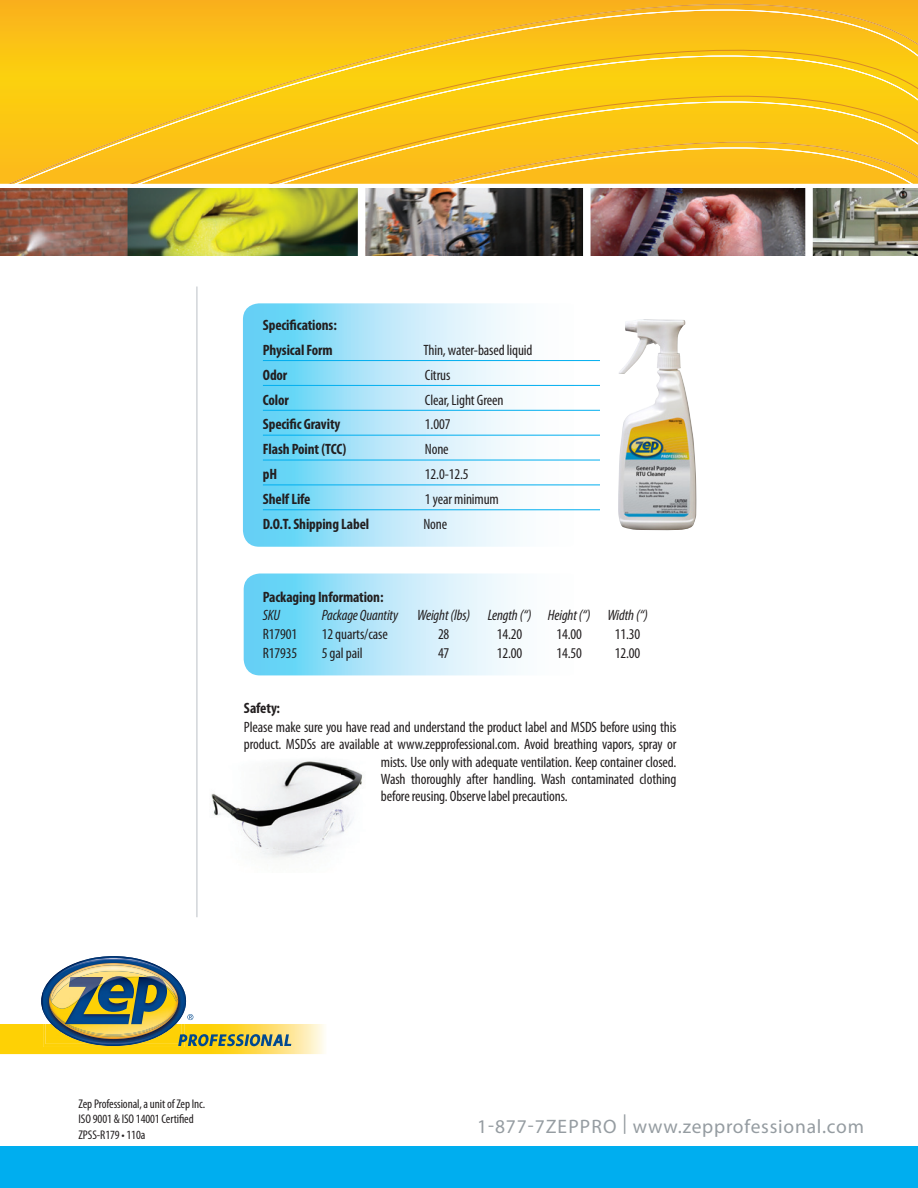
<style>
.page{position:relative;width:918px;height:1188px;background:#fff}
.page>*{position:absolute;margin:0;border:0;box-sizing:border-box;transform-origin:0 0}
.t1{font:19.5px "Myriad Pro";letter-spacing:.04em;color:#959ca1}
.Body-less_space{font:condensed 15px "Myriad Pro";letter-spacing:-.01em;color:#231f20}
.Body-less_space-2{font:700 condensed 15px "Myriad Pro";letter-spacing:-.01em;color:#231f20}
.Body-less_space-3{font:italic condensed 15px "Myriad Pro";letter-spacing:-.01em;color:#231f20}
.Body-less_space-4{font:condensed 12.6px "Myriad Pro";letter-spacing:-.01em;color:#231f20}
</style>
<div class="page">
<div style="left:0;top:0;width:918px;height:6px;background:#f9af1c"></div>
<svg style="left:0;top:6px;width:918px;height:47px;background:#fabc1c"></svg>
<div style="left:0;top:53px;width:918px;height:47px;background:#fbcd10"></div>
<svg style="left:0;top:100px;width:918px;height:41px;background:#fbc719"></svg>
<svg style="left:0;top:141px;width:918px;height:43px;background:#fbbf22"></svg>
<img style="left:0;top:189px;width:918px;height:66px">
<div style="left:358px;top:186px;width:7px;height:86px;background:#fff"></div>
<div style="left:805px;top:186px;width:8px;height:86px;background:#fff"></div>
<div style="left:583px;top:186px;width:8px;height:86px;background:#fff"></div>
<img style="left:88px;top:956px;width:51px;height:3px">
<img style="left:96px;top:958px;width:35px;height:1px">
<img style="left:88px;top:959px;width:51px;height:2px">
<img style="left:88px;top:961px;width:51px;height:2px">
<img style="left:139px;top:961px;width:13px;height:2px">
<img style="left:75px;top:961px;width:13px;height:2px">
<img style="left:71px;top:963px;width:85px;height:2px">
<img style="left:52px;top:965px;width:123px;height:12px">
<svg style="left:0;top:977px;width:324px;height:77px"></svg>
<div style="left:0;top:1146px;width:918px;height:42px;background:#00aeef"></div>
<hr style="left:197px;top:286px;width:1px;height:631px;background:#bcc1c6">
<svg style="left:243px;top:303px;width:339px;height:244px"></svg>
<hr style="left:263px;top:360px;width:337px;height:1px;background:#00aeef">
<hr style="left:263px;top:385px;width:337px;height:1px;background:#00aeef">
<hr style="left:263px;top:410px;width:337px;height:1px;background:#00aeef">
<hr style="left:263px;top:435px;width:337px;height:1px;background:#00aeef">
<hr style="left:263px;top:460px;width:337px;height:1px;background:#00aeef">
<hr style="left:263px;top:485px;width:337px;height:1px;background:#00aeef">
<hr style="left:263px;top:509px;width:337px;height:1px;background:#00aeef">
<svg style="left:244px;top:573px;width:339px;height:102px"></svg>
<img style="left:211px;top:760px;width:152px;height:98px">
<img style="left:618px;top:319px;width:79px;height:211px">
<p class="Body-less_space-2" style="left:263px;top:316px;width:75px">Specifications:</p>
<p class="Body-less_space-2" style="left:263px;top:340px;width:71px">Physical Form</p>
<p class="Body-less_space" style="left:423px;top:341px;width:111px">Thin, water-based liquid</p>
<p class="Body-less_space-2" style="left:263px;top:365px;width:26px">Odor</p>
<p class="Body-less_space" style="left:425px;top:366px;width:27px">Citrus</p>
<p class="Body-less_space-2" style="left:263px;top:390px;width:28px">Color</p>
<p class="Body-less_space" style="left:425px;top:390px;width:80px">Clear, Light Green</p>
<p class="Body-less_space-2" style="left:263px;top:415px;width:79px">Specific Gravity</p>
<p class="Body-less_space" style="left:425px;top:415px;width:27px">1.007</p>
<p class="Body-less_space-2" style="left:263px;top:440px;width:85px">Flash Point (TCC)</p>
<p class="Body-less_space" style="left:425px;top:440px;width:25px">None</p>
<p class="Body-less_space-2" style="left:263px;top:465px;width:16px">pH</p>
<p class="Body-less_space" style="left:425px;top:465px;width:45px">12.0-12.5</p>
<p class="Body-less_space-2" style="left:263px;top:490px;width:49px">Shelf Life</p>
<p class="Body-less_space" style="left:425px;top:490px;width:76px">1 year minimum</p>
<p class="Body-less_space-2" style="left:263px;top:514px;width:108px">D.O.T. Shipping Label</p>
<p class="Body-less_space" style="left:423px;top:515px;width:25px">None</p>
<p class="Body-less_space-2" style="left:263px;top:587px;width:122px">Packaging Information:</p>
<p class="Body-less_space-3" style="left:263px;top:606px;width:19px">SKU</p>
<p class="Body-less_space-3" style="left:322px;top:606px;width:78px">Package Quantity</p>
<p class="Body-less_space-3" style="left:417px;top:606px;width:55px">Weight (lbs)</p>
<p class="Body-less_space-3" style="left:488px;top:606px;width:45px">Length (“)</p>
<p class="Body-less_space-3" style="left:548px;top:606px;width:44px">Height (“)</p>
<p class="Body-less_space-3" style="left:607px;top:606px;width:42px">Width (“)</p>
<p class="Body-less_space" style="left:263px;top:625px;width:36px">R17901</p>
<p class="Body-less_space" style="left:322px;top:625px;width:68px">12 quarts/case</p>
<p class="Body-less_space" style="left:438px;top:625px;width:13px">28</p>
<p class="Body-less_space" style="left:497px;top:625px;width:27px">14.20</p>
<p class="Body-less_space" style="left:556px;top:625px;width:27px">14.00</p>
<p class="Body-less_space" style="left:615px;top:625px;width:27px">11.30</p>
<p class="Body-less_space" style="left:263px;top:644px;width:36px">R17935</p>
<p class="Body-less_space" style="left:322px;top:644px;width:42px">5 gal pail</p>
<p class="Body-less_space" style="left:438px;top:644px;width:13px">47</p>
<p class="Body-less_space" style="left:497px;top:644px;width:27px">12.00</p>
<p class="Body-less_space" style="left:556px;top:644px;width:27px">14.50</p>
<p class="Body-less_space" style="left:615px;top:644px;width:27px">12.00</p>
<p class="Body-less_space-2" style="left:244px;top:699px;width:38px">Safety:</p>
<p class="Body-less_space" style="left:244px;top:718px;width:434px">Please make sure you have read and understand the product label and MSDS before using this</p>
<p class="Body-less_space" style="left:244px;top:735px;width:434px">product. MSDSs are available at www.zepprofessional.com. Avoid breathing vapors, spray or</p>
<p class="Body-less_space" style="left:381px;top:753px;width:297px">mists. Use only with adequate ventilation. Keep container closed.</p>
<p class="Body-less_space" style="left:381px;top:770px;width:297px">Wash thoroughly after handling. Wash contaminated clothing</p>
<p class="Body-less_space" style="left:381px;top:787px;width:188px">before reusing. Observe label precautions.</p>
<p class="Body-less_space-4" style="left:79px;top:1097px;width:128px">Zep Professional, a unit of Zep Inc.</p>
<p class="Body-less_space-4" style="left:79px;top:1112px;width:117px">ISO 9001 &amp; ISO 14001 Certified</p>
<p class="Body-less_space-4" style="left:79px;top:1127px;width:68px">ZPSS-R179 • 110a</p>
<p class="t1" style="left:477px;top:1116px;width:388px">1-877-7ZEPPRO | www.zepprofessional.com</p>
</div>
